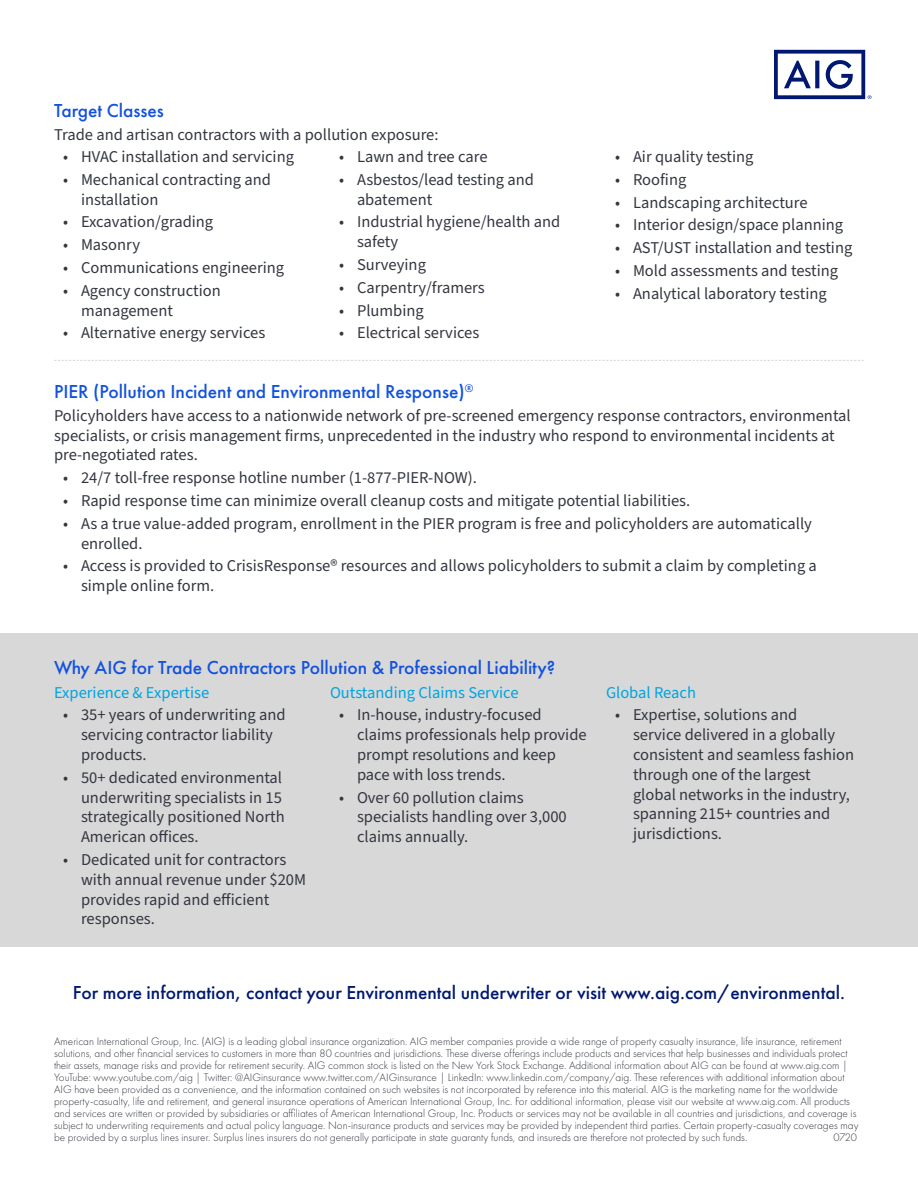
<style>
.page{position:relative;width:918px;height:1188px;background:#fff}
.page>*{position:absolute;margin:0;border:0;box-sizing:border-box;transform-origin:0 0}
.t1{font:500 19.5px "Futura PT";color:#1352de}
.t2{font:500 19.5px "Futura PT";color:#001871}
.t3{font:16.5px/19.8px "Source Sans Pro";color:#343741}
.t4{font:16.5px "Source Sans Pro";color:#00a4e0}
.t5{font:300 11.25px/12px "Futura PT";color:#343741}
</style>
<div class="page">
<svg style="left:774px;top:50px;width:98px;height:49px"></svg>
<div style="left:0;top:634px;width:918px;height:313px;background:#d8d8d8"></div>
<svg style="left:54px;top:360px;width:810px;height:1px"></svg>
<p class="t1" style="left:54px;top:99px;width:111px">Target Classes</p>
<p class="t3" style="left:54px;top:125px;width:386px">Trade and artisan contractors with a pollution exposure:</p>
<p class="t3" style="left:63px;top:147px;width:233px">• HVAC installation and servicing</p>
<p class="t3" style="left:81px;top:170px;width:191px;text-indent:-18px">• Mechanical contracting and installation</p>
<p class="t3" style="left:63px;top:213px;width:152px">• Excavation/grading</p>
<p class="t3" style="left:63px;top:235px;width:79px">• Masonry</p>
<p class="t3" style="left:63px;top:258px;width:223px">• Communications engineering</p>
<p class="t3" style="left:81px;top:281px;width:141px;text-indent:-18px">• Agency construction management</p>
<p class="t3" style="left:63px;top:324px;width:204px">• Alternative energy services</p>
<p class="t3" style="left:339px;top:147px;width:150px">• Lawn and tree care</p>
<p class="t3" style="left:357px;top:170px;width:179px;text-indent:-18px">• Asbestos/lead testing and abatement</p>
<p class="t3" style="left:357px;top:213px;width:205px;text-indent:-18px">• Industrial hygiene/health and safety</p>
<p class="t3" style="left:339px;top:255px;width:89px">• Surveying</p>
<p class="t3" style="left:339px;top:278px;width:147px">• Carpentry/framers</p>
<p class="t3" style="left:339px;top:301px;width:86px">• Plumbing</p>
<p class="t3" style="left:339px;top:324px;width:142px">• Electrical services</p>
<p class="t3" style="left:615px;top:147px;width:140px">• Air quality testing</p>
<p class="t3" style="left:615px;top:170px;width:73px">• Roofing</p>
<p class="t3" style="left:615px;top:193px;width:194px">• Landscaping architecture</p>
<p class="t3" style="left:615px;top:216px;width:230px">• Interior design/space planning</p>
<p class="t3" style="left:615px;top:238px;width:239px">• AST/UST installation and testing</p>
<p class="t3" style="left:615px;top:261px;width:225px">• Mold assessments and testing</p>
<p class="t3" style="left:615px;top:284px;width:213px">• Analytical laboratory testing</p>
<p class="t1" style="left:54px;top:380px;width:421px">PIER (Pollution Incident and Environmental Response)<sup>®</sup></p>
<p class="t3" style="left:54px;top:406px;width:798px">Policyholders have access to a nationwide network of pre-screened emergency response contractors, environmental specialists, or crisis management firms, unprecedented in the industry who respond to environmental incidents at pre-negotiated rates.</p>
<p class="t3" style="left:63px;top:468px;width:415px">• 24/7 toll-free response hotline number (1-877-PIER-NOW).</p>
<p class="t3" style="left:63px;top:491px;width:629px">• Rapid response time can minimize overall cleanup costs and mitigate potential liabilities.</p>
<p class="t3" style="left:81px;top:514px;width:732px;text-indent:-18px">• As a true value-added program, enrollment in the PIER program is free and policyholders are automatically enrolled.</p>
<p class="t3" style="left:81px;top:557px;width:737px;text-indent:-18px">• Access is provided to CrisisResponse® resources and allows policyholders to submit a claim by completing a simple online form.</p>
<p class="t1" style="left:54px;top:655px;width:503px">Why AIG for Trade Contractors Pollution &amp; Professional Liability?</p>
<p class="t4" style="left:54px;top:681px;width:157px">Experience &amp; Expertise</p>
<p class="t3" style="left:81px;top:706px;width:206px;text-indent:-18px">• 35+ years of underwriting and servicing contractor liability products.</p>
<p class="t3" style="left:81px;top:768px;width:205px;text-indent:-18px">• 50+ dedicated environmental underwriting specialists in 15 strategically positioned North<br>American offices.</p>
<p class="t3" style="left:81px;top:850px;width:227px;text-indent:-18px">• Dedicated unit for contractors with annual revenue under $20M provides rapid and efficient responses.</p>
<p class="t4" style="left:330px;top:681px;width:190px">Outstanding Claims Service</p>
<p class="t3" style="left:357px;top:706px;width:231px;text-indent:-18px">• In-house, industry-focused claims professionals help provide prompt resolutions and keep pace with loss trends.</p>
<p class="t3" style="left:357px;top:788px;width:211px;text-indent:-18px">• Over 60 pollution claims specialists handling over 3,000 claims annually.</p>
<p class="t4" style="left:606px;top:681px;width:92px">Global Reach</p>
<p class="t3" style="left:633px;top:706px;width:223px;text-indent:-18px">• Expertise, solutions and<br>service delivered in a globally consistent and seamless fashion through one of the largest global networks in the industry, spanning 215+ countries and jurisdictions.</p>
<p class="t2" style="left:73px;top:981px;width:774px">For more information, contact your Environmental underwriter or visit www.aig.com/environmental.</p>
<p class="t5" style="left:54px;top:1035px;width:806px">American International Group, Inc. (AIG) is a leading global insurance organization. AIG member companies provide a wide range of property casualty insurance, life insurance, retirement solutions, and other financial services to customers in more than 80 countries and jurisdictions. These diverse offerings include products and services that help businesses and individuals protect their assets, manage risks and provide for retirement security. AIG common stock is listed on the New York Stock Exchange. Additional information about AIG can be found at www.aig.com | YouTube: www.youtube.com/aig | Twitter: @AIGinsurance www.twitter.com/AIGinsurance | LinkedIn: www.linkedin.com/company/aig. These references with additional information about AIG have been provided as a convenience, and the information contained on such websites is not incorporated by reference into this material. AIG is the marketing name for the worldwide property-casualty, life and retirement, and general insurance operations of American International Group, Inc. For additional information, please visit our website at www.aig.com. All products and services are written or provided by subsidiaries or affiliates of American International Group, Inc. Products or services may not be available in all countries and jurisdictions, and coverage is subject to underwriting requirements and actual policy language. Non-insurance products and services may be provided by independent third parties. Certain property-casualty coverages may be provided by a surplus lines insurer. Surplus lines insurers do not generally participate in state guaranty funds, and insureds are therefore not protected by such funds.</p>
<p class="t5" style="left:834px;top:1131px;width:25px">0720</p>
</div>
